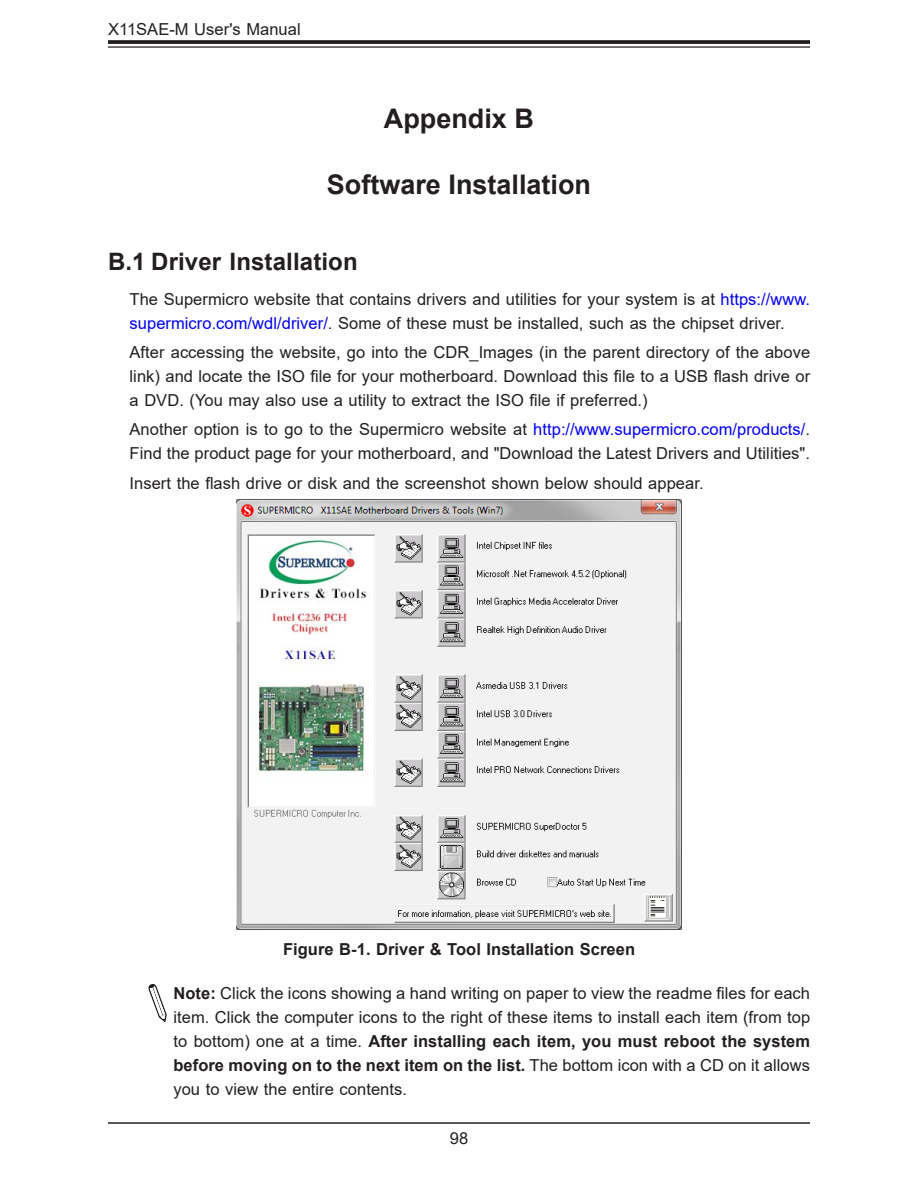
<style>
.page{position:relative;width:918px;height:1188px;background:#fff}
.page>*{position:absolute;margin:0;border:0;box-sizing:border-box;transform-origin:0 0}
.sm_section{font:700 27px "Arial";color:#231f20}
.sm_Subhead_1{font:700 24px "Arial";letter-spacing:.005em;color:#231f20}
.sm_body_text{font:16.5px/24px "Arial";letter-spacing:.005em;color:#231f20}
.sm_body_warning_inde{font:16.5px/24px "Arial";letter-spacing:.005em;color:#231f20;text-align:justify}
.sm_fig_table_title{font:700 16.5px "Arial";letter-spacing:.005em;color:#231f20}
.s1{color:#00f}
.s2{font-weight:700}
</style>
<div class="page">
<svg style="left:108px;top:40px;width:702px;height:4px;background:#302c2d"></svg>
<hr style="left:108px;top:46px;width:702px;height:2px;background:#231f20">
<hr style="left:108px;top:1122px;width:702px;height:2px;background:#231f20">
<img style="left:236px;top:500px;width:446px;height:430px">
<svg style="left:148px;top:984px;width:19px;height:38px"></svg>
<p class="sm_body_warning_inde" style="left:108px;top:17px;width:194px">X11SAE-M User's Manual</p>
<p class="sm_section" style="left:384px;top:99px;width:152px">Appendix B</p>
<p class="sm_section" style="left:327px;top:165px;width:266px">Software Installation</p>
<p class="sm_Subhead_1" style="left:108px;top:245px;width:251px">B.1 Driver Installation</p>
<p class="sm_body_text" style="left:130px;top:287px;width:682px">The Supermicro website that contains drivers and utilities for your system is at <span class="s1">https://www. supermicro.com/wdl/driver/</span>. Some of these must be installed, such as the chipset driver.</p>
<p class="sm_body_text" style="left:130px;top:340px;width:682px;text-align:justify">After accessing the website, go into the CDR_Images (in the parent directory of the above link) and locate the ISO file for your motherboard. Download this file to a USB flash drive or a DVD. (You may also use a utility to extract the ISO file if preferred.)</p>
<p class="sm_body_text" style="left:130px;top:418px;width:682px">Another option is to go to the Supermicro website at <span class="s1">http://www.supermicro.com/products/</span>.<br>Find the product page for your motherboard, and "Download the Latest Drivers and Utilities".</p>
<p class="sm_body_text" style="left:130px;top:471px;width:576px">Insert the flash drive or disk and the screenshot shown below should appear.</p>
<p class="sm_fig_table_title" style="left:283px;top:938px;width:354px">Figure B-1. Driver &amp; Tool Installation Screen</p>
<p class="sm_body_warning_inde" style="left:173px;top:981px;width:638px"><span class="s2">Note:</span> Click the icons showing a hand writing on paper to view the readme files for each item. Click the computer icons to the right of these items to install each item (from top to bottom) one at a time. <span class="s2">After installing each item, you must reboot the system before moving on to the next item on the list.</span> The bottom icon with a CD on it allows you to view the entire contents.</p>
<p class="sm_body_warning_inde" style="left:450px;top:1126px;width:20px">98</p>
</div>
